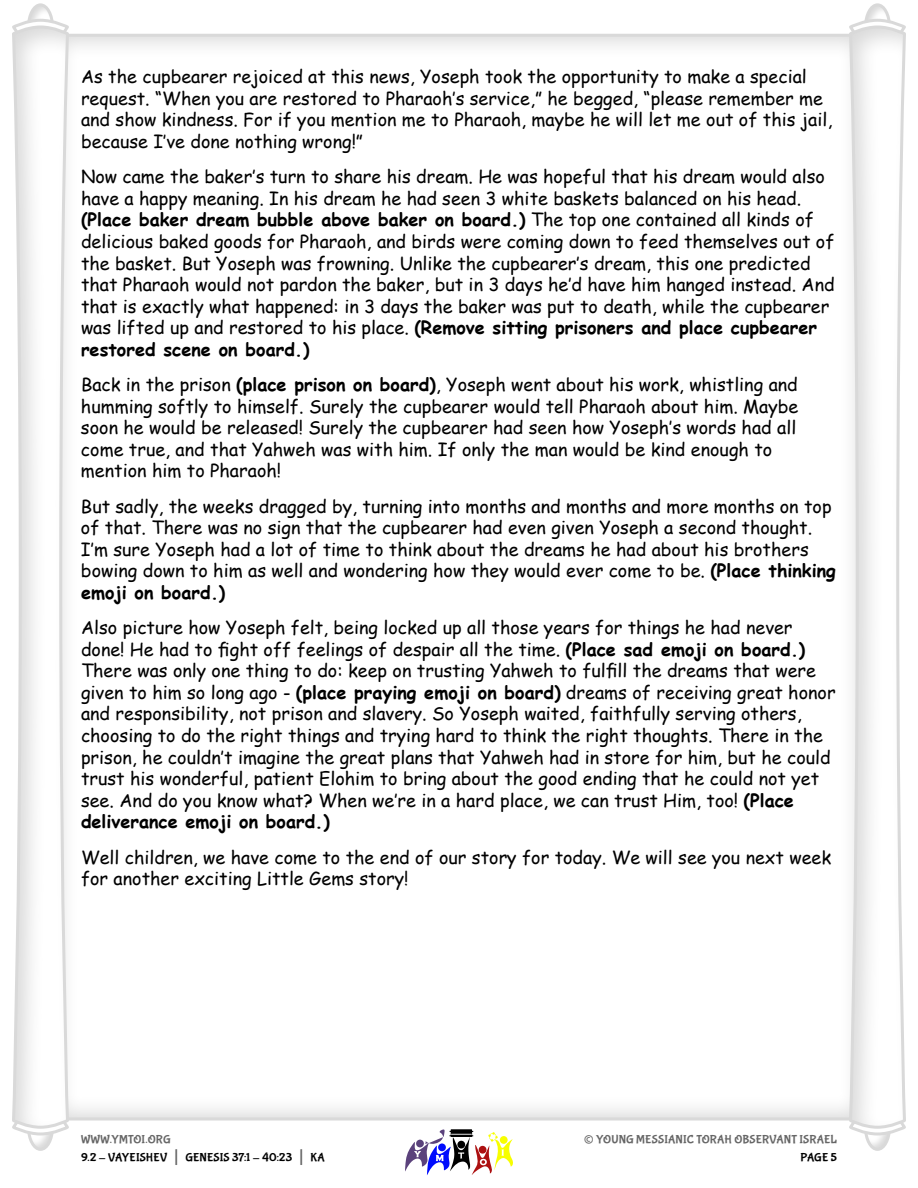
<style>
.page{position:relative;width:918px;height:1188px;background:#fff}
.page>*{position:absolute;margin:0;border:0;box-sizing:border-box;transform-origin:0 0}
.t1{font:27px "Bubblegum Sans";color:#666}
.t2{font:18px/21.6px "Comic Sans MS";color:#000}
.t3{font:12px/18px "Bubblegum Sans";letter-spacing:.01em;color:#000}
.t4{font:12px "Bubblegum Sans";letter-spacing:.01em;color:#666}
.s1{font-weight:700}
.s2{color:#666}
.s3{font-size:21px;color:#666}
</style>
<div class="page">
<svg style="left:405px;top:1129px;width:108px;height:46px"></svg>
<svg style="left:28px;top:1137px;width:25px;height:10px"></svg>
<div style="left:27px;top:1104px;width:27px;height:47px;border:3px solid #d9d9d9;border-radius:50%"></div>
<svg style="left:17px;top:1114px;width:55px;height:23px"></svg>
<svg style="left:28px;top:7px;width:25px;height:10px"></svg>
<div style="left:27px;top:3px;width:27px;height:48px;border:3px solid #d9d9d9;border-radius:50%"></div>
<svg style="left:18px;top:17px;width:45px;height:7px"></svg>
<svg style="left:12px;top:24px;width:58px;height:1106px"></svg>
<svg style="left:865px;top:1137px;width:25px;height:10px"></svg>
<div style="left:864px;top:1104px;width:27px;height:47px;border:3px solid #d9d9d9;border-radius:50%"></div>
<svg style="left:854px;top:1130px;width:47px;height:7px"></svg>
<svg style="left:865px;top:7px;width:25px;height:10px"></svg>
<div style="left:864px;top:3px;width:27px;height:48px;border:3px solid #d9d9d9;border-radius:50%"></div>
<svg style="left:846px;top:17px;width:54px;height:23px"></svg>
<svg style="left:848px;top:24px;width:58px;height:1106px"></svg>
<p class="t2" style="left:81px;top:68px;width:753px">As the cupbearer rejoiced at this news, Yoseph took the opportunity to make a special request. “When you are restored to Pharaoh’s service,” he begged, “please remember me and show kindness. For if you mention me to Pharaoh, maybe he will let me out of this jail, because I’ve done nothing wrong!”</p>
<p class="t2" style="left:81px;top:165px;width:755px">Now came the baker’s turn to share his dream. He was hopeful that his dream would also have a happy meaning. In his dream he had seen 3 white baskets balanced on his head. <span class="s1">(Place baker dream bubble above baker on board )</span> The top one contained all kinds of delicious baked goods for Pharaoh, and birds were coming down to feed themselves out of the basket. But Yoseph was frowning. Unlike the cupbearer’s dream, this one predicted that Pharaoh would not pardon the baker, but in 3 days he’d have him hanged instead. And that is exactly what happened: in 3 days the baker was put to death, while the cupbearer was lifted up and restored to his place. <span class="s1">(Remove sitting prisoners and place cupbearer restored scene on board )</span></p>
<p class="t2" style="left:81px;top:376px;width:719px">Back in the prison <span class="s1">(place prison on board)</span>, Yoseph went about his work, whistling and humming softly to himself. Surely the cupbearer would tell Pharaoh about him. Maybe soon he would be released! Surely the cupbearer had seen how Yoseph’s words had all come true, and that Yahweh was with him. If only the man would be kind enough to mention him to Pharaoh!</p>
<p class="t2" style="left:81px;top:497px;width:756px">But sadly, the weeks dragged by, turning into months and months and more months on top of that. There was no sign that the cupbearer had even given Yoseph a second thought.<br>I’m sure Yoseph had a lot of time to think about the dreams he had about his brothers bowing down to him as well and wondering how they would ever come to be. <span class="s1">(Place thinking emoji on board )</span></p>
<p class="t2" style="left:81px;top:619px;width:756px">Also picture how Yoseph felt, being locked up all those years for things he had never done! He had to fight off feelings of despair all the time. <span class="s1">(Place sad emoji on board )<br></span>There was only one thing to do: keep on trusting Yahweh to fulfill the dreams that were given to him so long ago - <span class="s1">(place praying emoji on board)</span> dreams of receiving great honor and responsibility, not prison and slavery. So Yoseph waited, faithfully serving others, choosing to do the right things and trying hard to think the right thoughts. There in the prison, he couldn’t imagine the great plans that Yahweh had in store for him, but he could trust his wonderful, patient Elohim to bring about the good ending that he could not yet see. And do you know what? When we’re in a hard place, we can trust Him, too! <span class="s1">(Place deliverance emoji on board )</span></p>
<p class="t2" style="left:81px;top:848px;width:752px">Well children, we have come to the end of our story for today. We will see you next week for another exciting Little Gems story!</p>
<p class="t3" style="left:81px;top:1132px;width:245px"><span class="s2">WWW.YMTOI.ORG<br></span>9.2 - VAYEISHEV <span class="s3">|</span> GENESIS 37:1 - 40:23 <span class="s3">|</span> KA</p>
<h1 class="t1" style="left:584px;top:1128px;width:12px">©</h1>
<p class="t4" style="left:596px;top:1134px;width:242px">YOUNG MESSIANIC TORAH OBSERVANT ISRAEL</p>
<p class="t3" style="left:800px;top:1150px;width:38px">PAGE 5</p>
</div>
